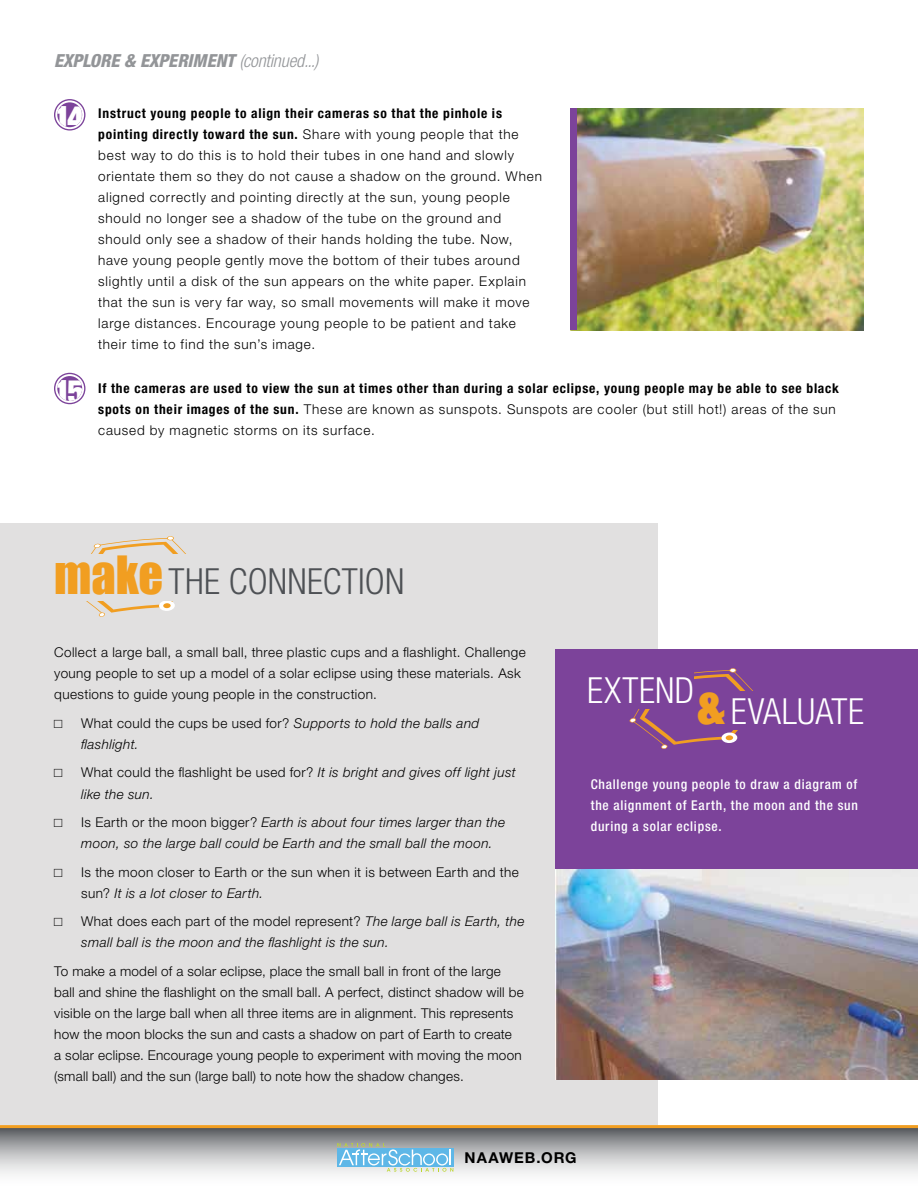
<style>
.page{position:relative;width:918px;height:1188px;background:#fff}
.page>*{position:absolute;margin:0;border:0;box-sizing:border-box;transform-origin:0 0}
.t1{font:300 condensed 36px "Helvetica Neue LT Std";letter-spacing:.005em;color:#4e5155}
.t2{font:300 condensed 36px "Helvetica Neue LT Std";letter-spacing:.015em;color:#fff}
.t3{font:900 condensed 32.4px "Helvetica Neue LT Std";color:#fff}
.t4{font:italic 800 condensed 18px "Helvetica Neue LT Std";letter-spacing:-.015em;color:#939598}
.t5{font:700 15px "Helvetica Neue LT Std";letter-spacing:.06em;color:#000}
.t6{font:300 13.5px/21px "Helvetica Neue LT Std";letter-spacing:.03em;color:#000}
.t7{font:300 13.5px/21px "Helvetica Neue LT Std";letter-spacing:.06em;color:#000}
.t8{font:italic 300 13.5px/21px "Helvetica Neue LT Std";letter-spacing:.03em;color:#000}
.t9{font:700 condensed 13.5px/21px "Helvetica Neue LT Std";letter-spacing:.06em;color:#000}
.t10{font:500 condensed 13.5px/21px "Helvetica Neue LT Std";letter-spacing:.06em;color:#fff;text-align:justify}
.s1{font-weight:300}
.s2{font-weight:700;font-stretch:condensed}
.s3{font-weight:300;font-stretch:normal}
.s4{font-family:"Impact";font-weight:400;font-stretch:normal;font-size:48.45px;color:#f19e21}
.s5{font-family:"Courier New";font-weight:400;font-style:normal}
.s6{font-style:normal}
.s7{font-family:"Courier New";font-weight:400}
.s8{font-style:italic}
</style>
<div class="page">
<svg style="left:0;top:1128px;width:918px;height:46px;background:#afb0b2"></svg>
<svg style="left:337px;top:1143px;width:116px;height:29px;background:#98c7db"></svg>
<hr style="left:0;top:1125px;width:918px;height:3px;background:#f19e21">
<div style="left:54px;top:99px;width:31px;height:32px;border:1px solid #7c439a;border-radius:50%"></div>
<div style="left:57px;top:102px;width:25px;height:25px;background:#7c439a;border-radius:50%"></div>
<div style="left:54px;top:373px;width:31px;height:31px;border:1px solid #7c439a;border-radius:50%"></div>
<div style="left:57px;top:376px;width:25px;height:25px;background:#7c439a;border-radius:50%"></div>
<img style="left:577px;top:109px;width:287px;height:221px">
<div style="left:571px;top:109px;width:6px;height:221px;background:#7c439a"></div>
<div style="left:0;top:524px;width:658px;height:601px;background:#e1e0e0"></div>
<svg style="left:86px;top:536px;width:100px;height:81px"></svg>
<div style="left:63px;top:554px;width:145px;height:46px;background:#e1e0e0"></div>
<div style="left:556px;top:649px;width:362px;height:229px;background:#7c439a"></div>
<svg style="left:629px;top:668px;width:124px;height:81px"></svg>
<div style="left:585px;top:671px;width:109px;height:38px;background:#7c439a"></div>
<div style="left:731px;top:692px;width:187px;height:38px;background:#7c439a"></div>
<img style="left:556px;top:870px;width:362px;height:210px">
<h3 class="t4" style="left:54px;top:49px;width:266px">EXPLORE &amp; EXPERIMENT <span class="s1">(continued...)</span></h3>
<h2 class="t3" style="left:54px;top:97px;width:32px">14</h2>
<h2 class="t3" style="left:54px;top:371px;width:32px">15</h2>
<p class="t7" style="left:98px;top:103px;width:445px"><span class="s2">Instruct young people to align their cameras so that the pinhole is pointing directly toward the sun.</span> Share with young people that the best way to do this is to hold their tubes in one hand and slowly orientate them so they do not cause a shadow on the ground. When aligned correctly and pointing directly at the sun, young people should no longer see a shadow of the tube on the ground and should only see a shadow of their hands holding the tube. Now, have young people gently move the bottom of their tubes around slightly until a disk of the sun appears on the white paper. Explain that the sun is very far way, so small movements will make it move large distances. Encourage young people to be patient and take their time to find the sun’s image.</p>
<p class="t9" style="left:98px;top:378px;width:742px">If the cameras are used to view the sun at times other than during a solar eclipse, young people may be able to see black spots on their images of the sun. <span class="s3">These are known as sunspots. Sunspots are cooler (but still hot!) areas of the sun caused by magnetic storms on its surface.</span></p>
<h1 class="t1" style="left:54px;top:561px;width:352px"><span class="s4">make</span>THE CONNECTION</h1>
<p class="t6" style="left:54px;top:642px;width:473px">Collect a large ball, a small ball, three plastic cups and a flashlight. Challenge young people to set up a model of a solar eclipse using these materials. Ask questions to guide young people in the construction.</p>
<p class="t8" style="left:81px;top:713px;width:400px;text-indent:-27px"><span class="s5">□</span> <span class="s6">What could the cups be used for?</span> Supports to hold the balls and flashlight.</p>
<p class="t8" style="left:81px;top:762px;width:436px;text-indent:-27px"><span class="s5">□</span> <span class="s6">What could the flashlight be used for?</span> It is bright and gives off light just like the sun.</p>
<p class="t8" style="left:81px;top:812px;width:425px;text-indent:-27px"><span class="s5">□</span> <span class="s6">Is Earth or the moon bigger?</span> Earth is about four times larger than the moon, so the large ball could be Earth and the small ball the moon.</p>
<p class="t6" style="left:81px;top:861px;width:439px;text-indent:-27px"><span class="s7">□</span> Is the moon closer to Earth or the sun when it is between Earth and the sun? <span class="s8">It is a lot closer to Earth.</span></p>
<p class="t8" style="left:81px;top:911px;width:445px;text-indent:-27px"><span class="s5">□</span> <span class="s6">What does each part of the model represent?</span> The large ball is Earth, the small ball is the moon and the flashlight is the sun.</p>
<p class="t6" style="left:54px;top:960px;width:471px">To make a model of a solar eclipse, place the small ball in front of the large ball and shine the flashlight on the small ball. A perfect, distinct shadow will be visible on the large ball when all three items are in alignment. This represents how the moon blocks the sun and casts a shadow on part of Earth to create<br>a solar eclipse. Encourage young people to experiment with moving the moon (small ball) and the sun (large ball) to note how the shadow changes.</p>
<h1 class="t2" style="left:587px;top:690px;width:278px">EXTEND<span class="s4">&amp;</span>EVALUATE</h1>
<p class="t10" style="left:591px;top:774px;width:269px">Challenge young people to draw a diagram of the alignment of Earth, the moon and the sun during a solar eclipse.</p>
<p class="t5" style="left:465px;top:1148px;width:114px">NAAWEB.ORG</p>
</div>
